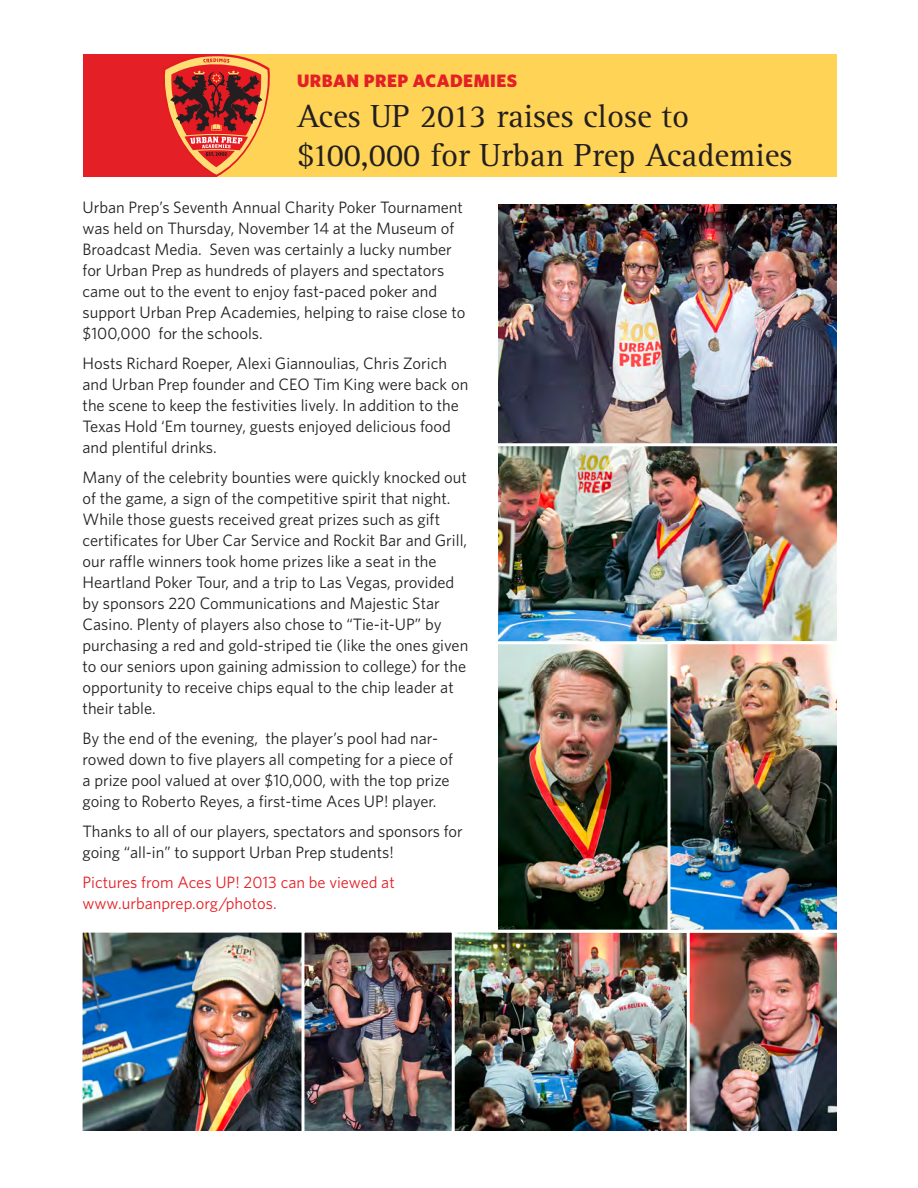
<style>
.page{position:relative;width:918px;height:1188px;background:#fff}
.page>*{position:absolute;margin:0;border:0;box-sizing:border-box;transform-origin:0 0}
.t1{font:33px/39.6px "Rotis Serif";color:#231f20}
.t2{font:900 18px "Whitney";letter-spacing:.03em;color:#e41f25}
.t3{font:16.5px/21px "Whitney";color:#231f20}
.t4{font:16.5px/21px "Whitney";color:#e41f25}
</style>
<div class="page">
<img style="left:499px;top:205px;width:337px;height:238px">
<div style="left:495px;top:201px;width:345px;height:267px;border:3px solid #fff"></div>
<img style="left:499px;top:447px;width:337px;height:194px">
<div style="left:495px;top:443px;width:345px;height:238px;border:3px solid #fff"></div>
<div style="left:216px;top:54px;width:621px;height:123px;background:#fed356"></div>
<div style="left:83px;top:54px;width:133px;height:123px;background:#e41f25"></div>
<svg style="left:164px;top:54px;width:106px;height:123px"></svg>
<img style="left:455px;top:934px;width:232px;height:196px">
<img style="left:499px;top:645px;width:169px;height:284px">
<div style="left:495px;top:641px;width:345px;height:292px;border:3px solid #fff"></div>
<img style="left:84px;top:934px;width:218px;height:196px">
<div style="left:80px;top:930px;width:233px;height:204px;border:3px solid #fff"></div>
<img style="left:306px;top:934px;width:145px;height:196px">
<div style="left:302px;top:930px;width:153px;height:204px;border:3px solid #fff"></div>
<img style="left:691px;top:934px;width:145px;height:196px">
<div style="left:687px;top:930px;width:153px;height:204px;border:3px solid #fff"></div>
<img style="left:672px;top:645px;width:164px;height:284px">
<div style="left:668px;top:641px;width:172px;height:292px;border:3px solid #fff"></div>
<p class="t2" style="left:297px;top:70px;width:222px">URBAN PREP ACADEMIES</p>
<p class="t1" style="left:297px;top:97px;width:497px">Aces UP 2013 raises close to $100,000 for Urban Prep Academies</p>
<p class="t3" style="left:83px;top:196px;width:384px">Urban Prep’s Seventh Annual Charity Poker Tournament was held on Thursday, November 14 at the Museum of Broadcast Media. Seven was certainly a lucky number for Urban Prep as hundreds of players and spectators came out to the event to enjoy fast-paced poker and support Urban Prep Academies, helping to raise close to $100,000 for the schools.</p>
<p class="t3" style="left:83px;top:352px;width:387px">Hosts Richard Roeper, Alexi Giannoulias, Chris Zorich and Urban Prep founder and CEO Tim King were back on the scene to keep the festivities lively. In addition to the Texas Hold ‘Em tourney, guests enjoyed delicious food and plentiful drinks.</p>
<p class="t3" style="left:83px;top:466px;width:387px">Many of the celebrity bounties were quickly knocked out of the game, a sign of the competitive spirit that night.<br>While those guests received great prizes such as gift certificates for Uber Car Service and Rockit Bar and Grill, our raffle winners took home prizes like a seat in the Heartland Poker Tour, and a trip to Las Vegas, provided by sponsors 220 Communications and Majestic Star Casino. Plenty of players also chose to “Tie-it-UP” by purchasing a red and gold-striped tie (like the ones given to our seniors upon gaining admission to college) for the opportunity to receive chips equal to the chip leader at their table.</p>
<p class="t3" style="left:83px;top:727px;width:372px">By the end of the evening, the player’s pool had nar&shy;rowed down to five players all competing for a piece of a prize pool valued at over $10,000, with the top prize going to Roberto Reyes, a first-time Aces UP! player.</p>
<p class="t3" style="left:83px;top:820px;width:382px">Thanks to all of our players, spectators and sponsors for going “all-in” to support Urban Prep students!</p>
<p class="t4" style="left:83px;top:871px;width:314px">Pictures from Aces UP! 2013 can be viewed at www.urbanprep.org/photos.</p>
</div>
